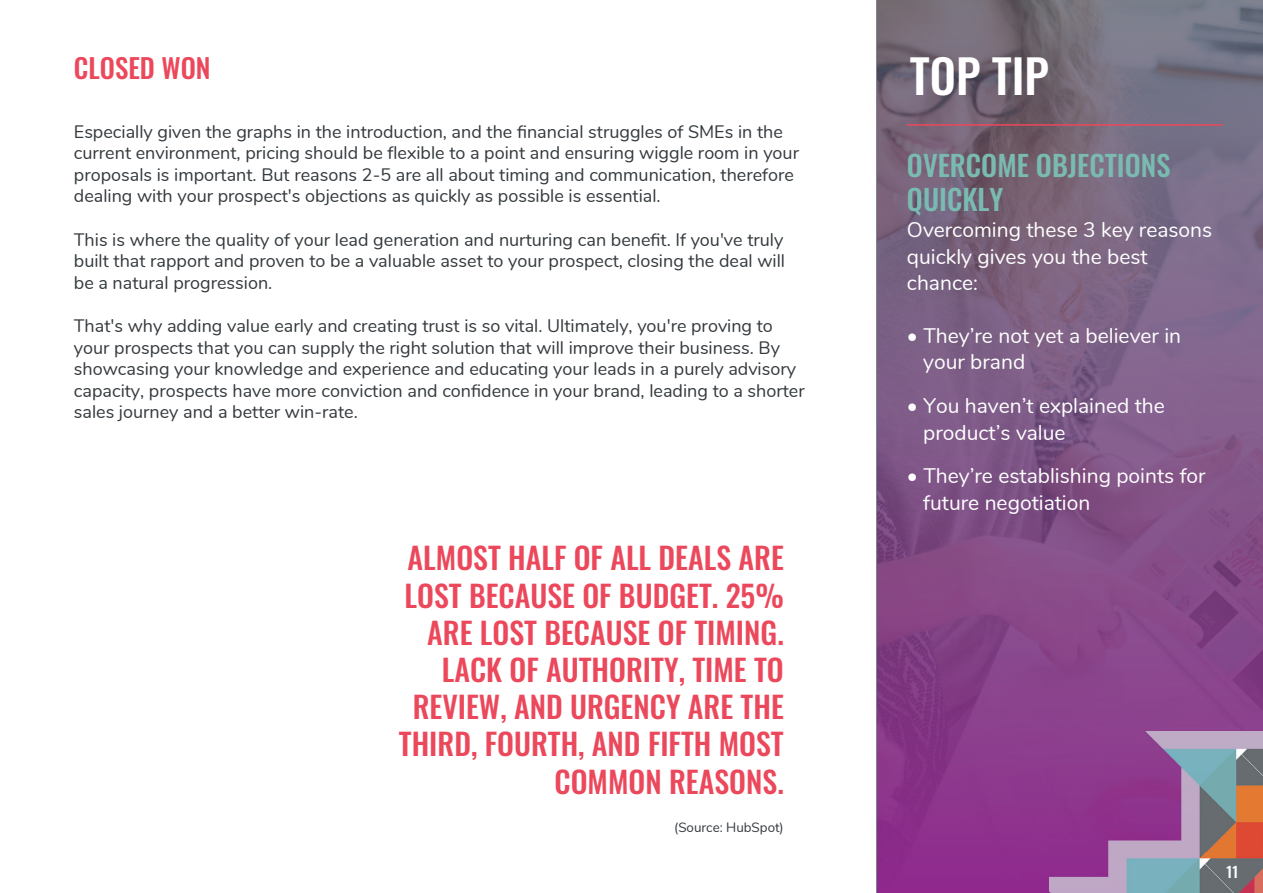
<style>
.page{position:relative;width:1263px;height:893px;background:#fff}
.page>*{position:absolute;margin:0;border:0;box-sizing:border-box;transform-origin:0 0}
.t1{font:500 46.5px "Oswald";color:#fff}
.t2{font:500 30px/37.2px "Oswald";color:#ec485c;text-align:right}
.t3{font:500 28.5px/34.2px "Oswald";color:#7abbb1}
.t4{font:500 27px "Oswald";color:#ec485c}
.t5{font:21px/26.4px "Nunito";color:#fff}
.t6{font:18px/21.6px "Nunito";color:#33393d}
.t7{font:500 15px "Oswald";color:#fff}
.t8{font:13.35px "Nunito";color:#33393d}
</style>
<div class="page">
<hr style="left:877px;top:0;width:1px;height:893px;background:#808390">
<img style="left:878px;top:0;width:288px;height:630px">
<img style="left:1166px;top:0;width:97px;height:731px">
<img style="left:878px;top:630px;width:144px;height:263px">
<div style="left:1022px;top:630px;width:145px;height:105px;background:#8b448d"></div>
<img style="left:1022px;top:735px;width:28px;height:158px">
<hr style="left:907px;top:124px;width:316px;height:2px;background:#ec485c">
<img style="left:1050px;top:731px;width:213px;height:162px">
<h3 class="t4" style="left:74px;top:54px;width:138px">CLOSED WON</h3>
<p class="t6" style="left:74px;top:120px;width:727px">Especially given the graphs in the introduction, and the financial struggles of SMEs in the current environment, pricing should be flexible to a point and ensuring wiggle room in your proposals is important. But reasons 2-5 are all about timing and communication, therefore dealing with your prospect's objections as quickly as possible is essential.</p>
<p class="t6" style="left:74px;top:228px;width:713px;text-align:justify">This is where the quality of your lead generation and nurturing can benefit. If you've truly built that rapport and proven to be a valuable asset to your prospect, closing the deal will be a natural progression.</p>
<p class="t6" style="left:74px;top:314px;width:732px">That's why adding value early and creating trust is so vital. Ultimately, you're proving to your prospects that you can supply the right solution that will improve their business. By showcasing your knowledge and experience and educating your leads in a purely advisory capacity, prospects have more conviction and confidence in your brand, leading to a shorter sales journey and a better win-rate.</p>
<h2 class="t2" style="left:399px;top:541px;width:386px">ALMOST HALF OF ALL DEALS ARE<br>LOST BECAUSE OF BUDGET. 25%<br>ARE LOST BECAUSE OF TIMING.<br>LACK OF AUTHORITY, TIME TO<br>REVIEW, AND URGENCY ARE THE<br>THIRD, FOURTH, AND FIFTH MOST<br>COMMON REASONS.</h2>
<p class="t8" style="left:674px;top:817px;width:111px">(Source: HubSpot)</p>
<h1 class="t1" style="left:910px;top:52px;width:141px">TOP TIP</h1>
<h3 class="t3" style="left:907px;top:150px;width:265px">OVERCOME OBJECTIONS<br>QUICKLY</h3>
<p class="t5" style="left:907px;top:216px;width:307px">Overcoming these 3 key reasons quickly gives you the best chance:</p>
<p class="t5" style="left:923px;top:321px;width:259px;text-indent:-16px">• They’re not yet a believer in your brand</p>
<p class="t5" style="left:923px;top:392px;width:243px;text-indent:-16px">• You haven’t explained the product’s value</p>
<p class="t5" style="left:923px;top:462px;width:284px;text-indent:-16px">• They’re establishing points for future negotiation</p>
<p class="t7" style="left:1226px;top:864px;width:13px">11</p>
</div>
